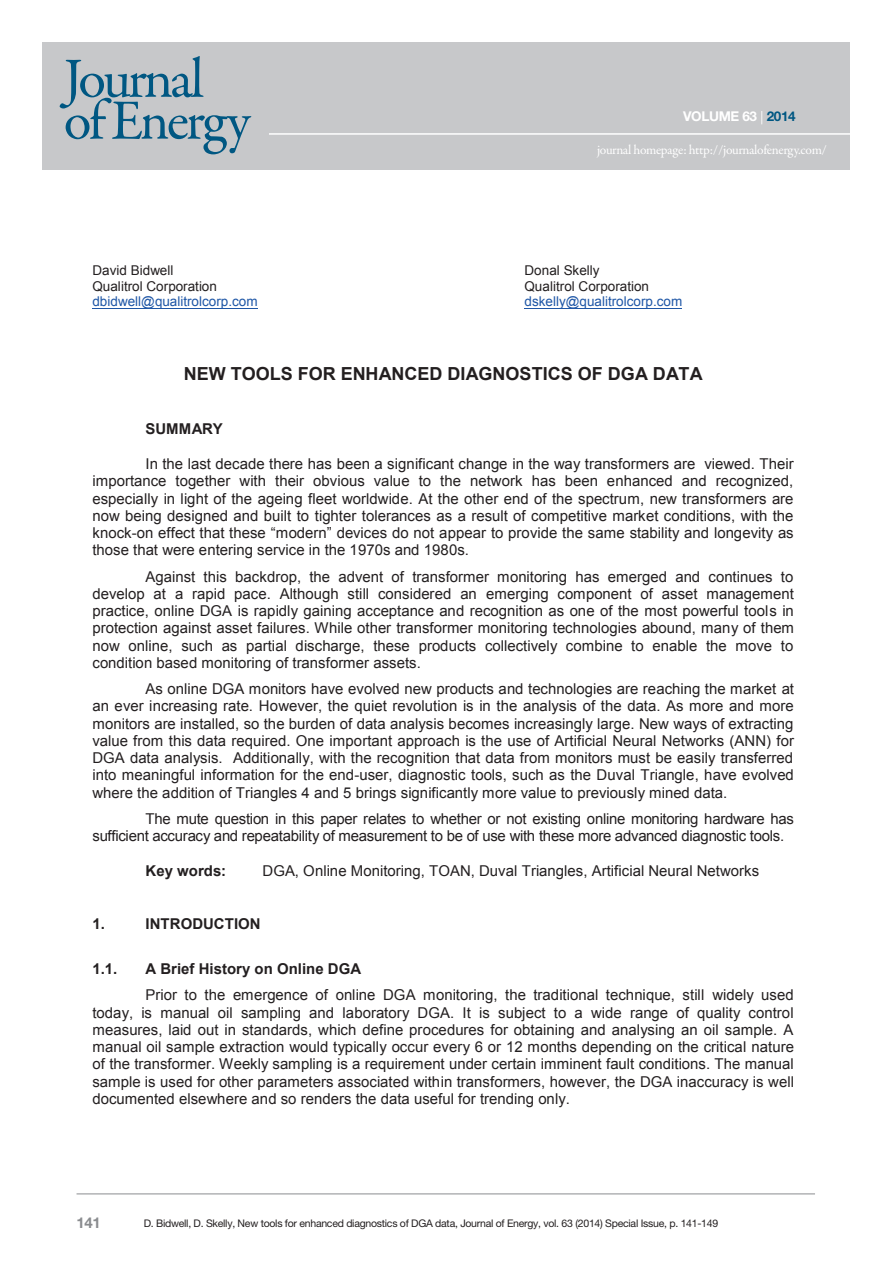
<style>
.page{position:relative;width:893px;height:1263px;background:#fff}
.page>*{position:absolute;margin:0;border:0;box-sizing:border-box;transform-origin:0 0}
.t1{font:57.15px/41.8px "MH Garamond";letter-spacing:-.055em;color:#005782}
.t2{font:700 18px "Arial";color:#231f20}
.t3{font:15px/17.2px "Arial";letter-spacing:-.005em;color:#231f20;text-align:justify}
.t4{font:700 15px "Arial";color:#231f20}
.t5{font:700 15px "MH Helvetica";color:#8a8c8f}
.t6{font:13.5px "Arial";color:#231f20}
.t7{font:13.5px "Arial";letter-spacing:.005em;color:#1e56a6}
.t8{font:13.5px "MH Garamond";letter-spacing:-.025em;color:#fff}
.t9{font:700 13.5px "MH Helvetica";letter-spacing:-.025em;color:#fff}
.t10{font:10.5px "MH Helvetica";letter-spacing:-.025em;color:#231f20}
.s1{font-family:"MH Garamond";font-weight:400}
.s2{color:#005782}
.s3{font-style:inherit}
</style>
<div class="page">
<hr style="left:77px;top:1193px;width:738px;height:1px;background:#8a8c8f">
<hr style="left:92px;top:308px;width:166px;height:1px;background:#1e56a6">
<hr style="left:525px;top:308px;width:157px;height:1px;background:#1e56a6">
<div style="left:43px;top:43px;width:807px;height:127px;background:#c7c8ca"></div>
<hr style="left:269px;top:133px;width:586px;height:2px;background:#fff">
<h1 class="t1" style="left:64px;top:59px;width:188px">Journal of Energy</h1>
<p class="t9" style="left:683px;top:108px;width:114px">VOLUME 63 <span class="s1">|</span> <span class="s2">2014</span></p>
<p class="t8" style="left:597px;top:142px;width:231px">journal homepage: http://journalofenergy.com/</p>
<p class="t6" style="left:92px;top:262px;width:83px">David Bidwell</p>
<p class="t6" style="left:525px;top:262px;width:77px">Donal Skelly</p>
<p class="t6" style="left:92px;top:277px;width:126px">Qualitrol Corporation</p>
<p class="t6" style="left:524px;top:277px;width:126px">Qualitrol Corporation</p>
<p class="t7" style="left:92px;top:293px;width:167px">dbidwell@qualitrolcorp.com</p>
<p class="t7" style="left:524px;top:293px;width:159px">dskelly@qualitrolcorp.com</p>
<p class="t2" style="left:184px;top:361px;width:521px">NEW TOOLS FOR ENHANCED DIAGNOSTICS OF DGA DATA</p>
<p class="t4" style="left:146px;top:418px;width:79px">SUMMARY</p>
<p class="t3" style="left:92px;top:455px;width:703px;text-indent:53px">In the last decade there has been a significant change in the way transformers are viewed. Their importance together with their obvious value to the network has been enhanced and recognized, especially in light of the ageing fleet worldwide. At the other end of the spectrum, new transformers are now being designed and built to tighter tolerances as a result of competitive market conditions, with the knock-<span class="s3">on effect that these “modern” devices do not a</span>ppear to provide the same stability and longevity as those that were entering service in the 1970s and 1980s.</p>
<p class="t3" style="left:92px;top:568px;width:703px;text-indent:53px">Against this backdrop, the advent of transformer monitoring has emerged and continues to develop at a rapid pace. Although still considered an emerging component of asset management practice, online DGA is rapidly gaining acceptance and recognition as one of the most powerful tools in protection against asset failures. While other transformer monitoring technologies abound, many of them now online, such as partial discharge, these products collectively combine to enable the move to condition based monitoring of transformer assets.</p>
<p class="t3" style="left:92px;top:680px;width:703px;text-indent:53px">As online DGA monitors have evolved new products and technologies are reaching the market at an ever increasing rate. However, the quiet revolution is in the analysis of the data. As more and more monitors are installed, so the burden of data analysis becomes increasingly large. New ways of extracting value from this data required. One important approach is the use of Artificial Neural Networks (ANN) for DGA data analysis. Additionally, with the recognition that data from monitors must be easily transferred into meaningful information for the end-user, diagnostic tools, such as the Duval Triangle, have evolved where the addition of Triangles 4 and 5 brings significantly more value to previously mined data.</p>
<p class="t3" style="left:92px;top:810px;width:703px;text-indent:53px">The mute question in this paper relates to whether or not existing online monitoring hardware has sufficient accuracy and repeatability of measurement to be of use with these more advanced diagnostic tools.</p>
<p class="t4" style="left:146px;top:861px;width:82px">Key words:</p>
<p class="t3" style="left:263px;top:862px;width:498px">DGA, Online Monitoring, TOAN, Duval Triangles, Artificial Neural Networks</p>
<p class="t4" style="left:92px;top:914px;width:14px">1.</p>
<p class="t4" style="left:146px;top:914px;width:117px">INTRODUCTION</p>
<p class="t4" style="left:92px;top:958px;width:26px">1.1.</p>
<p class="t4" style="left:146px;top:958px;width:217px">A Brief History on Online DGA</p>
<p class="t3" style="left:92px;top:986px;width:703px;text-indent:53px">Prior to the emergence of online DGA monitoring, the traditional technique, still widely used today, is manual oil sampling and laboratory DGA. It is subject to a wide range of quality control measures, laid out in standards, which define procedures for obtaining and analysing an oil sample. A manual oil sample extraction would typically occur every 6 or 12 months depending on the critical nature of the transformer. Weekly sampling is a requirement under certain imminent fault conditions. The manual sample is used for other parameters associated within transformers, however, the DGA inaccuracy is well documented elsewhere and so renders the data useful for trending only.</p>
<p class="t5" style="left:77px;top:1213px;width:26px">141</p>
<p class="t10" style="left:144px;top:1216px;width:576px">D. Bidwell, D. Skelly, New tools for enhanced diagnostics of DGA data, Journal of Energy, vol. 63 (2014) Special Issue, p. 141-149</p>
</div>
